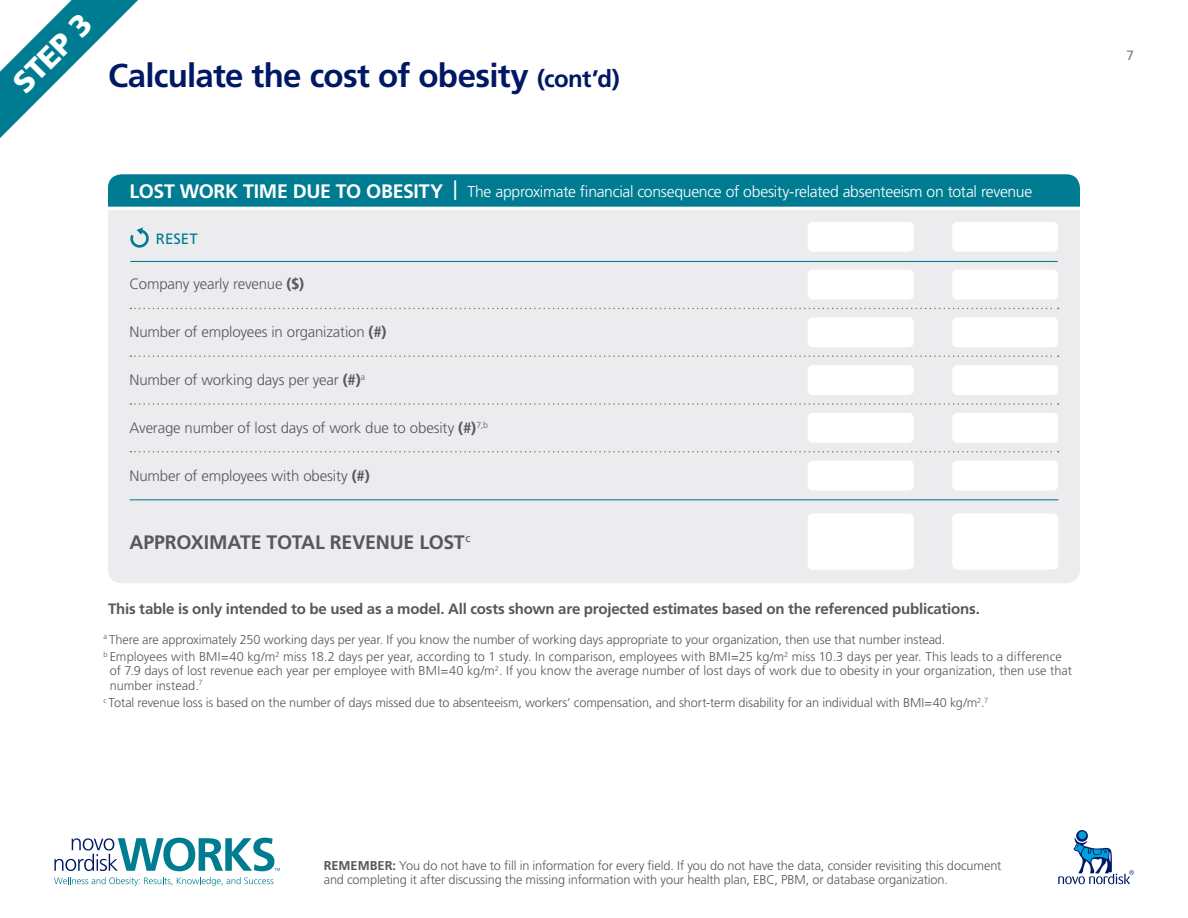
<style>
.page{position:relative;width:1188px;height:918px;background:#fff}
.page>*{position:absolute;margin:0;border:0;box-sizing:border-box;transform-origin:0 0}
.t1{font:700 33px "Frutiger LT Std";letter-spacing:-.02em;color:#001965}
.t2{font:900 30px "Frutiger LT Std";color:#fff}
.t3{font:700 19.5px "Frutiger LT Std";letter-spacing:-.01em;color:#57585a}
.t4{font:300 15.75px "Frutiger LT Std";letter-spacing:-.02em;color:#fff}
.t5{font:300 15px "Frutiger LT Std";letter-spacing:-.01em;color:#57585a}
.t6{font:700 15px "Frutiger LT Std";letter-spacing:-.015em;color:#57585a}
.t7{font:15px "Frutiger LT Std";color:#007c92}
.t8{font:13.5px "Frutiger LT Std";color:#82786f}
.t9{font:300 12.75px/14.2px "Frutiger LT Std";letter-spacing:-.01em;color:#57585a}
.s1{font-size:24px}
.s2{font-weight:700;font-size:19.5px}
.s3{font-weight:400;font-size:19.5px}
.s4{font-weight:700}
</style>
<div class="page">
<svg style="left:1076px;top:830px;width:12px;height:12px"></svg>
<div style="left:1078px;top:831px;width:8px;height:8px;background:#009fda;border-radius:50%"></div>
<svg style="left:1058px;top:837px;width:76px;height:47px"></svg>
<svg style="left:54px;top:877px;width:219px;height:9px"></svg>
<svg style="left:54px;top:838px;width:226px;height:33px"></svg>
<svg style="left:0;top:0;width:138px;height:138px"></svg>
<div style="left:108px;top:211px;width:972px;height:372px;background:#ececee"></div>
<svg style="left:130px;top:308px;width:929px;height:1px"></svg>
<svg style="left:130px;top:355px;width:929px;height:2px;background:#d8d6d6"></svg>
<svg style="left:130px;top:403px;width:929px;height:2px;background:#d8d6d6"></svg>
<svg style="left:130px;top:451px;width:929px;height:1px"></svg>
<div style="left:808px;top:270px;width:106px;height:30px;background:#fff;border-radius:5px"></div>
<div style="left:952px;top:270px;width:106px;height:30px;background:#fff;border-radius:5px"></div>
<div style="left:808px;top:317px;width:106px;height:30px;background:#fff;border-radius:5px"></div>
<div style="left:952px;top:317px;width:106px;height:30px;background:#fff;border-radius:5px"></div>
<div style="left:808px;top:365px;width:106px;height:30px;background:#fff;border-radius:5px"></div>
<div style="left:952px;top:365px;width:106px;height:30px;background:#fff;border-radius:5px"></div>
<div style="left:808px;top:413px;width:106px;height:30px;background:#fff;border-radius:5px"></div>
<div style="left:952px;top:413px;width:106px;height:30px;background:#fff;border-radius:5px"></div>
<div style="left:808px;top:461px;width:106px;height:30px;background:#fff;border-radius:5px"></div>
<div style="left:952px;top:461px;width:106px;height:30px;background:#fff;border-radius:5px"></div>
<div style="left:808px;top:222px;width:106px;height:30px;background:#fff;border-radius:5px"></div>
<div style="left:952px;top:222px;width:106px;height:30px;background:#fff;border-radius:5px"></div>
<svg style="left:108px;top:174px;width:972px;height:37px;background:#1f8c9f"></svg>
<div style="left:808px;top:513px;width:106px;height:57px;background:#fff;border-radius:5px"></div>
<div style="left:952px;top:513px;width:106px;height:57px;background:#fff;border-radius:5px"></div>
<hr style="left:130px;top:499px;width:928px;height:1px;background:#007c92">
<hr style="left:130px;top:261px;width:928px;height:1px;background:#007c92">
<svg style="left:130px;top:227px;width:20px;height:21px"></svg>
<p class="t2" style="left:5px;top:74px;width:99px;rotate:-45deg">STEP 3</p>
<p class="t1" style="left:108px;top:56px;width:513px">Calculate the cost of obesity <span class="s1">(cont’d)</span></p>
<p class="t4" style="left:130px;top:182px;width:904px"><span class="s2">LOST WORK TIME DUE TO OBESITY</span> <span class="s3">|</span> The approximate financial consequence of obesity-related absenteeism on total revenue</p>
<p class="t7" style="left:156px;top:230px;width:43px">RESET</p>
<p class="t5" style="left:130px;top:276px;width:176px">Company yearly revenue <span class="s4">($)</span></p>
<p class="t5" style="left:130px;top:324px;width:258px">Number of employees in organization <span class="s4">(#)</span></p>
<p class="t5" style="left:130px;top:372px;width:237px">Number of working days per year <span class="s4">(#)</span><sup>a</sup></p>
<p class="t5" style="left:130px;top:420px;width:360px">Average number of lost days of work due to obesity <span class="s4">(#)</span><sup>7,b</sup></p>
<p class="t5" style="left:130px;top:468px;width:242px">Number of employees with obesity <span class="s4">(#)</span></p>
<p class="t3" style="left:130px;top:531px;width:342px">APPROXIMATE TOTAL REVENUE LOST<sup>c</sup></p>
<p class="t6" style="left:108px;top:600px;width:873px">This table is only intended to be used as a model. All costs shown are projected estimates based on the referenced publications.</p>
<p class="t9" style="left:104px;top:632px;width:843px"><sup>a</sup> There are approximately 250 working days per year. If you know the number of working days appropriate to your organization, then use that number instead.</p>
<p class="t9" style="left:110px;top:650px;width:964px;text-indent:-6px"><sup>b</sup> Employees with BMI=40 kg/m<sup>2</sup> miss 18.2 days per year, according to 1 study. In comparison, employees with BMI=25 kg/m<sup>2</sup> miss 10.3 days per year. This leads to a difference of 7.9 days of lost revenue each year per employee with BMI=40 kg/m<sup>2</sup>. If you know the average number of lost days of work due to obesity in your organization, then use that number instead.<sup>7</sup></p>
<p class="t9" style="left:104px;top:696px;width:886px"><sup>c</sup> Total revenue loss is based on the number of days missed due to absenteeism, workers’ compensation, and short-term disability for an individual with BMI=40 kg/m<sup>2</sup>.<sup>7</sup></p>
<p class="t8" style="left:1126px;top:47px;width:9px">7</p>
<p class="t9" style="left:324px;top:859px;width:679px"><span class="s4">REMEMBER:</span> You do not have to fill in information for every field. If you do not have the data, consider revisiting this document and completing it after discussing the missing information with your health plan, EBC, PBM, or database organization.</p>
</div>
